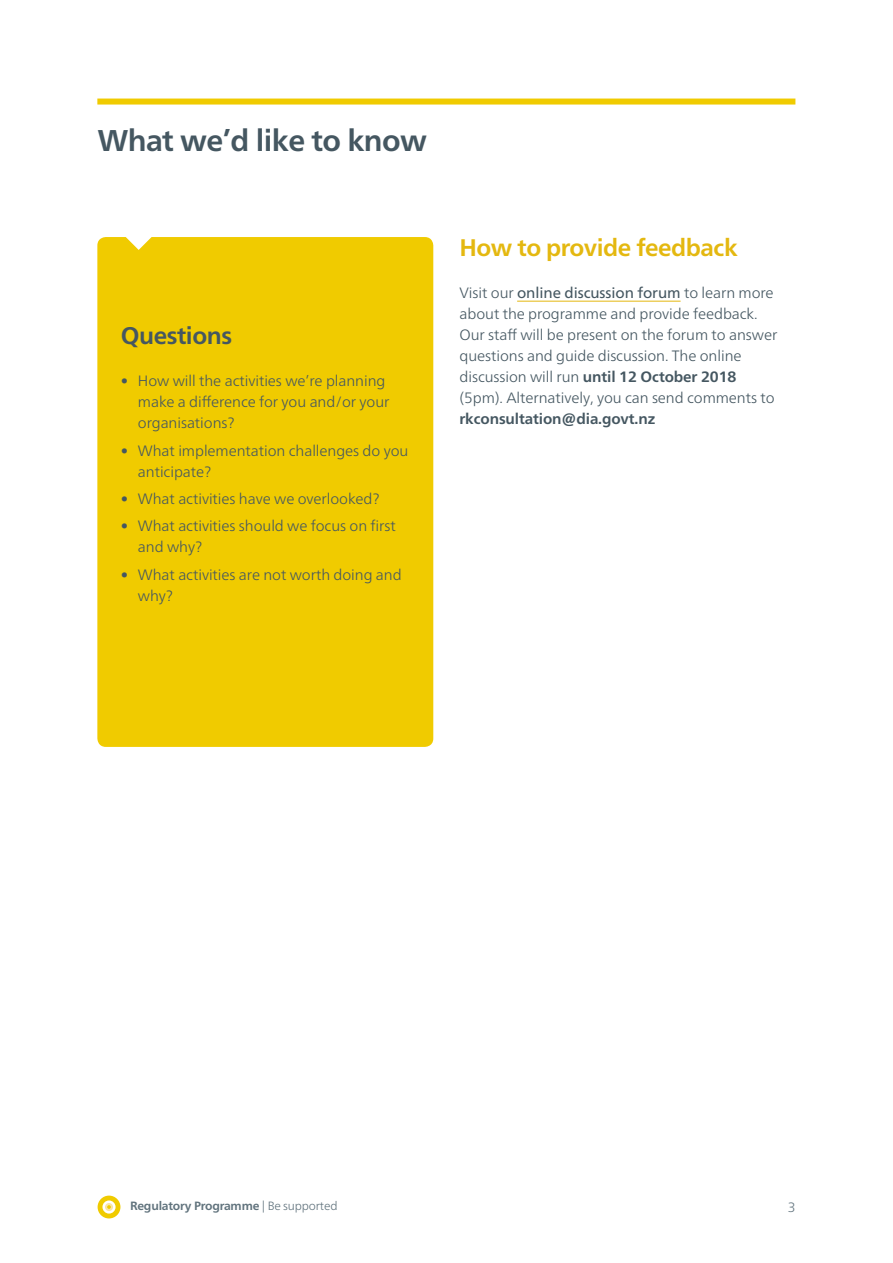
<style>
.page{position:relative;width:893px;height:1263px;background:#fff}
.page>*{position:absolute;margin:0;border:0;box-sizing:border-box;transform-origin:0 0}
.t1{font:700 30px "Frutiger Neue LT Pro";letter-spacing:-.02em;color:#455761}
.t2{font:700 24px "Frutiger Neue LT Pro";letter-spacing:-.02em;color:#e4b810}
.t3{font:700 24px "Frutiger Neue LT Pro";letter-spacing:-.02em;color:#455761}
.t4{font:300 15px/21px "Frutiger Neue LT Pro";letter-spacing:-.005em;color:#455761}
.t5{font:700 15px "Frutiger Neue LT Pro";letter-spacing:-.005em;color:#455761}
.t6{font:300 13.5px "Frutiger Neue LT Pro";color:#61737d}
.t7{font:700 12px "Frutiger Neue LT Pro";letter-spacing:-.015em;color:#61737d}
.s1{font-weight:400}
.s2{font-weight:700}
.s3{font-weight:300}
</style>
<div class="page">
<div style="left:98px;top:1195px;width:22px;height:23px;background:#f0cb00;border-radius:50%"></div>
<svg style="left:102px;top:1200px;width:14px;height:13px"></svg>
<div style="left:105px;top:1203px;width:8px;height:8px;background:#f9e5a4;border-radius:50%"></div>
<svg style="left:107px;top:1205px;width:4px;height:4px"></svg>
<div style="left:97px;top:237px;width:336px;height:510px;background:#f0cb00;border-radius:9px"></div>
<svg style="left:126px;top:237px;width:26px;height:13px"></svg>
<hr style="left:517px;top:301px;width:164px;height:1px;background:#e4b810">
<div style="left:97px;top:99px;width:698px;height:6px;background:#f0cb00"></div>
<h1 class="t1" style="left:97px;top:123px;width:331px">What we’d like to know</h1>
<h2 class="t3" style="left:121px;top:321px;width:113px">Questions</h2>
<p class="t4" style="left:138px;top:370px;width:253px;text-indent:-17px">• How will the activities we’re planning make a difference for you and/or your organisations?</p>
<p class="t4" style="left:138px;top:440px;width:272px;text-indent:-17px">• What implementation challenges do you anticipate?</p>
<p class="t4" style="left:121px;top:488px;width:260px">• What activities have we overlooked?</p>
<p class="t4" style="left:138px;top:515px;width:259px;text-indent:-17px">• What activities should we focus on first and why?</p>
<p class="t4" style="left:138px;top:564px;width:265px;text-indent:-17px">• What activities are not worth doing and why?</p>
<h2 class="t2" style="left:459px;top:233px;width:280px">How to provide feedback</h2>
<p class="t4" style="left:459px;top:282px;width:319px">Visit our <span class="s1">online discussion forum</span> to learn more about the programme and provide feedback.<br>Our staff will be present on the forum to answer questions and guide discussion. The online discussion will run <span class="s2">until 12 October 2018 </span>(5pm). Alternatively, you can send comments to</p>
<p class="t5" style="left:459px;top:410px;width:197px">rkconsultation@dia.govt.nz</p>
<p class="t7" style="left:130px;top:1199px;width:209px">Regulatory Programme <span class="s3">| Be supported</span></p>
<p class="t6" style="left:788px;top:1199px;width:9px">3</p>
</div>
